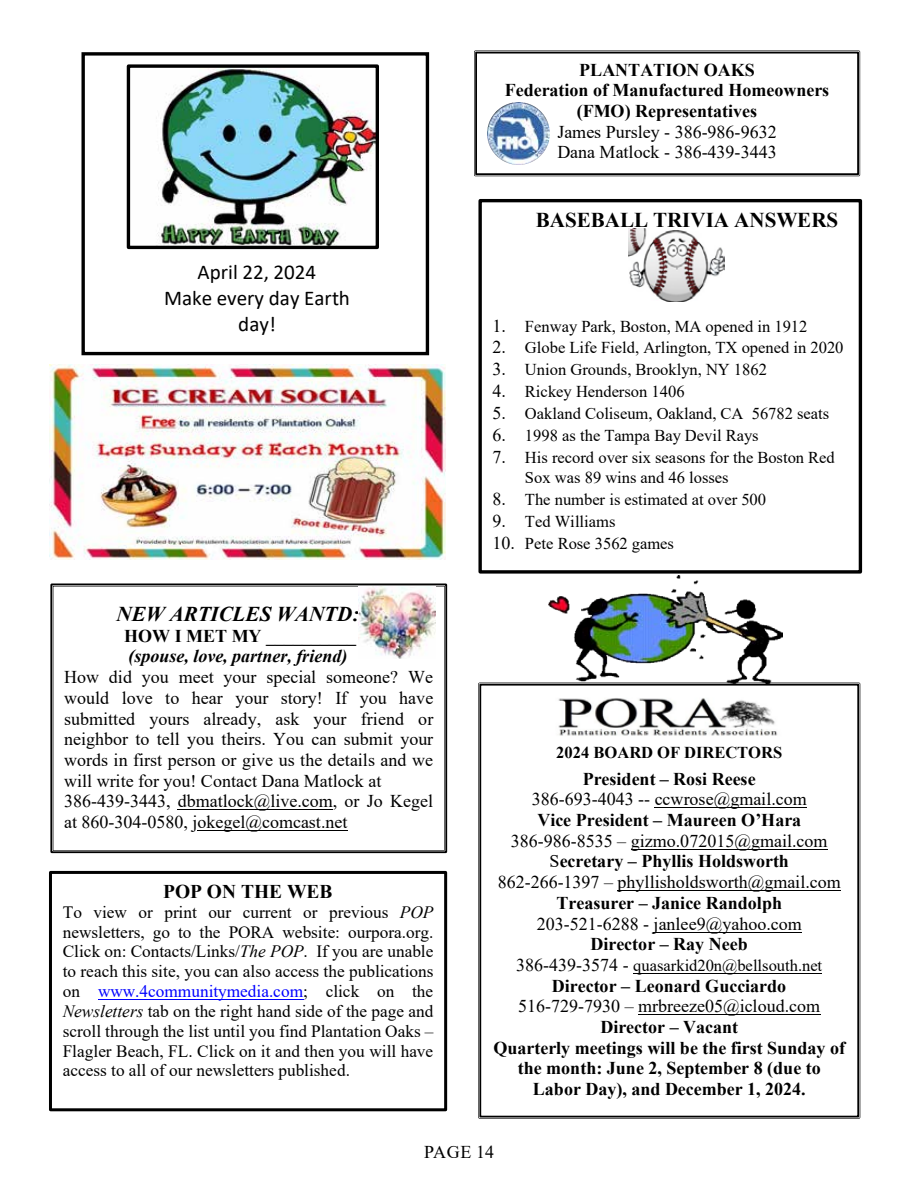
<style>
.page{position:relative;width:918px;height:1188px;background:#fff}
.page>*{position:absolute;margin:0;border:0;box-sizing:border-box;transform-origin:0 0}
.t1{font:21px/25.7px "Calibri";color:#000;text-align:center}
.t2{font:700 21px "Times New Roman";color:#000}
.t3{font:italic 700 21px "Times New Roman";color:#000}
.t4{font:700 19.5px "Times New Roman";color:#000}
.t5{font:18px/20.7px "Times New Roman";color:#000}
.t6{font:700 18px/20.7px "Times New Roman";color:#000;text-align:center}
.t7{font:italic 700 18px "Times New Roman";color:#000}
.t8{font:17.25px/19.8px "Times New Roman";color:#000;text-align:justify}
.t9{font:16.5px/20.4px "Times New Roman";color:#000}
.t10{font:700 16.5px "Times New Roman";letter-spacing:-.005em;color:#000}
.s1{font-style:italic}
.s2{color:#00f}
.s3{font-size:18px}
.s4{font-weight:700}
</style>
<div class="page">
<svg style="left:474px;top:51px;width:386px;height:125px"></svg>
<img style="left:477px;top:59px;width:380px;height:109px">
<img style="left:488px;top:103px;width:62px;height:62px">
<svg style="left:478px;top:683px;width:382px;height:436px"></svg>
<hr style="left:655px;top:807px;width:152px;height:1px;background:#000">
<hr style="left:631px;top:849px;width:197px;height:1px;background:#000">
<hr style="left:618px;top:890px;width:223px;height:1px;background:#000">
<hr style="left:654px;top:932px;width:148px;height:1px;background:#000">
<hr style="left:633px;top:973px;width:189px;height:1px;background:#000">
<hr style="left:638px;top:1014px;width:182px;height:1px;background:#000">
<img style="left:552px;top:691px;width:234px;height:52px">
<div style="left:49px;top:871px;width:398px;height:240px;border:3px solid #000"></div>
<hr style="left:98px;top:999px;width:205px;height:1px;background:#00f">
<svg style="left:50px;top:584px;width:397px;height:269px"></svg>
<img style="left:53px;top:592px;width:391px;height:253px">
<hr style="left:178px;top:809px;width:155px;height:1px;background:#000">
<hr style="left:198px;top:830px;width:150px;height:1px;background:#000">
<img style="left:358px;top:586px;width:78px;height:73px">
<div style="left:478px;top:199px;width:384px;height:375px;border:3px solid #000"></div>
<img style="left:629px;top:229px;width:96px;height:73px">
<img style="left:548px;top:575px;width:235px;height:108px">
<div style="left:81px;top:52px;width:348px;height:303px;border:3px solid #000"></div>
<img style="left:126px;top:61px;width:300px;height:286px">
<img style="left:131px;top:68px;width:244px;height:177px">
<div style="left:127px;top:64px;width:252px;height:185px;border:3px solid #000"></div>
<div style="left:132px;top:252px;width:250px;height:92px;background:#fff"></div>
<img style="left:49px;top:364px;width:397px;height:196px">
<p class="t6" style="left:505px;top:59px;width:326px">PLANTATION OAKS<br>Federation of Manufactured Homeowners (FMO) Representatives</p>
<p class="t5" style="left:557px;top:121px;width:221px">James Pursley - 386-986-9632<br>Dana Matlock - 386-439-3443</p>
<p class="t1" style="left:164px;top:259px;width:187px">April 22, 2024<br>Make every day Earth day!</p>
<p class="t3" style="left:117px;top:599px;width:244px">NEW ARTICLES WANTD:</p>
<p class="t6" style="left:124px;top:625px;width:234px">HOW I MET MY __________</p>
<p class="t7" style="left:128px;top:644px;width:221px">(spouse, love, partner, friend)</p>
<p class="t5" style="left:64px;top:666px;width:371px">How did you meet your special someone? We would love to hear your story! If you have submitted yours already, ask your friend or neighbor to tell you theirs. You can submit your words in first person or give us the details and we will write for you! Contact Dana Matlock at 386-439-3443, dbmatlock@live.com, or Jo Kegel at 860-304-0580, jokegel@comcast.net</p>
<p class="t4" style="left:163px;top:877px;width:171px">POP ON THE WEB</p>
<p class="t8" style="left:63px;top:901px;width:372px">To view or print our current or previous <span class="s1">POP </span>newsletters, go to the PORA website: ourpora.org.<br>Click on: Contacts/Links/<span class="s1">The POP</span>. If you are unable to reach this site, you can also access the publications on <span class="s2">www.4communitymedia.com</span>; click on the <span class="s1">Newsletters</span> tab on the right hand side of the page and scroll through the list until you find Plantation Oaks – Flagler Beach, FL. Click on it and then you will have access to all of our newsletters published.</p>
<p class="t2" style="left:536px;top:205px;width:304px">BASEBALL TRIVIA ANSWERS</p>
<p class="t9" style="left:493px;top:315px;width:316px"><span class="s3">1.</span> Fenway Park, Boston, MA opened in 1912</p>
<p class="t9" style="left:493px;top:337px;width:352px"><span class="s3">2.</span> Globe Life Field, Arlington, TX opened in 2020</p>
<p class="t9" style="left:493px;top:359px;width:276px"><span class="s3">3.</span> Union Grounds, Brooklyn, NY 1862</p>
<p class="t9" style="left:493px;top:381px;width:194px"><span class="s3">4.</span> Rickey Henderson 1406</p>
<p class="t9" style="left:493px;top:403px;width:338px"><span class="s3">5.</span> Oakland Coliseum, Oakland, CA 56782 seats</p>
<p class="t9" style="left:493px;top:425px;width:268px"><span class="s3">6.</span> 1998 as the Tampa Bay Devil Rays</p>
<p class="t9" style="left:525px;top:447px;width:311px;text-indent:-32px"><span class="s3">7.</span> His record over six seasons for the Boston Red<br>Sox was 89 wins and 46 losses</p>
<p class="t9" style="left:493px;top:489px;width:275px"><span class="s3">8.</span> The number is estimated at over 500</p>
<p class="t9" style="left:493px;top:511px;width:124px"><span class="s3">9.</span> Ted Williams</p>
<p class="t9" style="left:493px;top:532px;width:183px"><span class="s3">10.</span> Pete Rose 3562 games</p>
<p class="t10" style="left:556px;top:741px;width:228px">2024 BOARD OF DIRECTORS</p>
<p class="t6" style="left:583px;top:768px;width:175px">President – Rosi Reese</p>
<p class="t5" style="left:532px;top:788px;width:277px">386-693-4043 -- ccwrose@gmail.com</p>
<p class="t6" style="left:537px;top:809px;width:265px">Vice President – Maureen O’Hara</p>
<p class="t5" style="left:498px;top:830px;width:345px;text-align:center">386-986-8535 – gizmo.072015@gmail.com<br>S<span class="s4">ecretary – Phyllis Holdsworth<br></span>862-266-1397 – phyllisholdsworth@gmail.com</p>
<p class="t6" style="left:556px;top:892px;width:227px">Treasurer – Janice Randolph</p>
<p class="t5" style="left:537px;top:913px;width:266px">203-521-6288 - janlee9@yahoo.com</p>
<p class="t6" style="left:590px;top:933px;width:159px">Director – Ray Neeb</p>
<p class="t9" style="left:516px;top:955px;width:307px"><span class="s3">386-439-3574 -</span> quasarkid20n@bellsouth.net</p>
<p class="t6" style="left:552px;top:975px;width:236px">Director – Leonard Gucciardo</p>
<p class="t5" style="left:518px;top:995px;width:303px">516-729-7930 – mrbreeze05@icloud.com</p>
<p class="t6" style="left:493px;top:1016px;width:353px">Director – Vacant<br>Quarterly meetings will be the first Sunday of the month: June 2, September 8 (due to Labor Day), and December 1, 2024.</p>
<p class="t5" style="left:424px;top:1141px;width:72px">PAGE 14</p>
</div>
